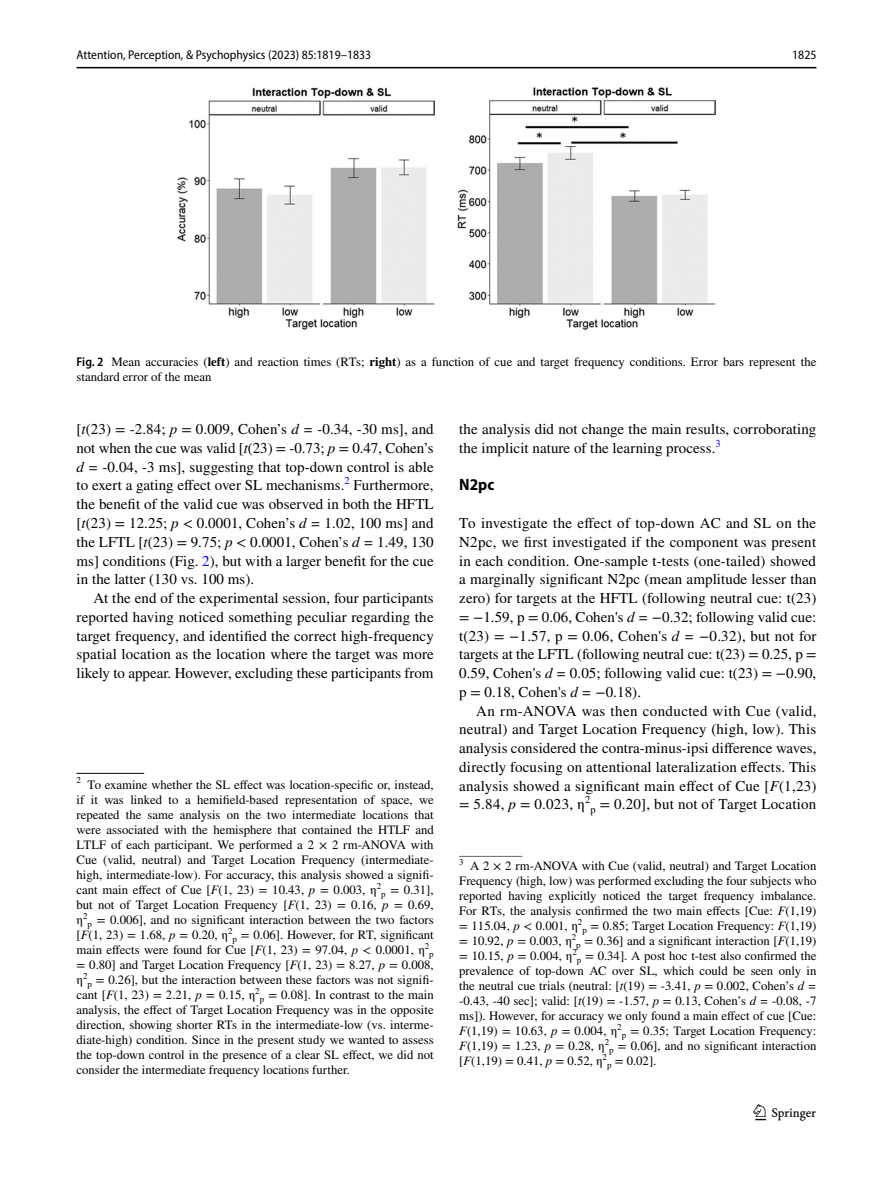
<style>
.page{position:relative;width:893px;height:1187px;background:#fff}
.page>*{position:absolute;margin:0;border:0;box-sizing:border-box;transform-origin:0 0}
.t1{font:22.5px "Springnew Regular 3";color:#000}
.t2{font:700 semi-condensed 16.5px "Myriad Pro";color:#000}
.t3{font:15px/18.8px "STIX";letter-spacing:.005em;color:#000;text-align:justify}
.t4{font:12.75px/15px "STIX";color:#000;text-align:justify}
.t5{font:semi-condensed 12.75px "Myriad Pro";color:#000}
.t6{font:8.85px "STIX";color:#000}
.s1{font-family:"Myriad Pro";font-weight:600;font-stretch:semi-condensed}
.s2{font-weight:700}
.s3{font-style:italic}
.s4{color:#00f}
</style>
<div class="page">
<hr style="left:77px;top:67px;width:739px;height:1px;background:#000">
<img style="left:177px;top:87px;width:539px;height:243px">
<hr style="left:77px;top:773px;width:67px;height:1px;background:#000">
<hr style="left:459px;top:856px;width:63px;height:1px;background:#666">
<p class="t5" style="left:77px;top:48px;width:296px">Attention, Perception, &amp; Psychophysics (2023) 85:1819–1833</p>
<p class="t5" style="left:792px;top:48px;width:26px">1825</p>
<p class="t4" style="left:77px;top:355px;width:741px"><span class="s1">Fig. 2</span> Mean accuracies (<span class="s2">left</span>) and reaction times (RTs; <span class="s2">right</span>) as a function of cue and target frequency conditions. Error bars represent the standard error of the mean</p>
<p class="t3" style="left:77px;top:421px;width:359px">[<span class="s3">t</span>(23) = -2.84; <span class="s3">p</span> = 0.009, Cohen’s <span class="s3">d =</span> -0.34, -30 ms], and not when the cue was valid [<span class="s3">t</span>(23) = -0.73; <span class="s3">p</span> = 0.47, Cohen’s <span class="s3">d =</span> -0.04, -3 ms], suggesting that top-down control is able to exert a gating effect over SL mechanisms.<sup>2</sup> Furthermore, the benefit of the valid cue was observed in both the HFTL [<span class="s3">t</span>(23) = 12.25; <span class="s3">p</span> &lt; 0.0001, Cohen’s <span class="s3">d =</span> 1.02, 100 ms] and the LFTL [<span class="s3">t</span>(23) = 9.75; <span class="s3">p</span> &lt; 0.0001, Cohen’s <span class="s3">d =</span> 1.49, 130 ms] conditions (Fig. <span class="s4">2</span>), but with a larger benefit for the cue in the latter (130 vs. 100 ms).</p>
<p class="t3" style="left:77px;top:589px;width:359px;text-indent:17px">At the end of the experimental session, four participants reported having noticed something peculiar regarding the target frequency, and identified the correct high-frequency spatial location as the location where the target was more likely to appear. However, excluding these participants from</p>
<p class="t4" style="left:77px;top:777px;width:359px"><sup>2</sup> To examine whether the SL effect was location-specific or, instead, if it was linked to a hemifield-based representation of space, we repeated the same analysis on the two intermediate locations that were associated with the hemisphere that contained the HTLF and LTLF of each participant. We performed a 2 × 2 rm-ANOVA with Cue (valid, neutral) and Target Location Frequency (intermediate&shy;high, intermediate-low). For accuracy, this analysis showed a signifi&shy;cant main effect of Cue [<span class="s3">F</span>(1, 23) = 10.43, <span class="s3">p</span> = 0.003, η<sup>2</sup><sub>p</sub> = 0.31], but not of Target Location Frequency [<span class="s3">F</span>(1, 23) = 0.16, <span class="s3">p</span> = 0.69, η<sup>2</sup><sub>p</sub> = 0.006], and no significant interaction between the two factors [<span class="s3">F</span>(1, 23) = 1.68, <span class="s3">p</span> = 0.20, η<sup>2</sup><sub>p</sub> = 0.06]. However, for RT, significant main effects were found for Cue [<span class="s3">F</span>(1, 23) = 97.04, <span class="s3">p</span> &lt; 0.0001, η<sup>2</sup></p>
<p class="t6" style="left:429px;top:947px;width:6px">p</p>
<p class="t4" style="left:77px;top:957px;width:359px">= 0.80] and Target Location Frequency [<span class="s3">F</span>(1, 23) = 8.27, <span class="s3">p</span> = 0.008, η<sup>2</sup><sub>p</sub> = 0.26], but the interaction between these factors was not signifi&shy;cant [<span class="s3">F</span>(1, 23) = 2.21, <span class="s3">p</span> = 0.15, η<sup>2</sup><sub>p</sub> = 0.08]. In contrast to the main analysis, the effect of Target Location Frequency was in the opposite direction, showing shorter RTs in the intermediate-low (vs. interme&shy;diate-high) condition. Since in the present study we wanted to assess the top-down control in the presence of a clear SL effect, we did not consider the intermediate frequency locations further.</p>
<p class="t3" style="left:459px;top:421px;width:359px">the analysis did not change the main results, corroborating the implicit nature of the learning process.<sup>3</sup></p>
<p class="t2" style="left:459px;top:475px;width:36px">N2pc</p>
<p class="t3" style="left:459px;top:514px;width:359px">To investigate the effect of top-down AC and SL on the N2pc, we first investigated if the component was present in each condition. One-sample t-tests (one-tailed) showed a marginally significant N2pc (mean amplitude lesser than zero) for targets at the HFTL (following neutral cue: t(23) = −1.59, p = 0.06, Cohen's <span class="s3">d =</span> −0.32; following valid cue: t(23) = −1.57, p = 0.06, Cohen's <span class="s3">d =</span> −0.32), but not for targets at the LFTL (following neutral cue: t(23) = 0.25, p = 0.59, Cohen's <span class="s3">d =</span> 0.05; following valid cue: t(23) = −0.90, p = 0.18, Cohen's <span class="s3">d =</span> −0.18).</p>
<p class="t3" style="left:459px;top:702px;width:359px;text-indent:17px">An rm-ANOVA was then conducted with Cue (valid, neutral) and Target Location Frequency (high, low). This analysis considered the contra-minus-ipsi difference waves, directly focusing on attentional lateralization effects. This analysis showed a significant main effect of Cue [<span class="s3">F</span>(1,23) = 5.84, <span class="s3">p</span> = 0.023, η<sup>2</sup><sub>p</sub> = 0.20], but not of Target Location</p>
<p class="t4" style="left:459px;top:859px;width:359px"><sup>3</sup> A 2 × 2 rm-ANOVA with Cue (valid, neutral) and Target Location Frequency (high, low) was performed excluding the four subjects who reported having explicitly noticed the target frequency imbalance.<br>For RTs, the analysis confirmed the two main effects [Cue: <span class="s3">F</span>(1,19) = 115.04, <span class="s3">p</span> &lt; 0.001, η<sup>2</sup><sub>p</sub> = 0.85; Target Location Frequency: <span class="s3">F</span>(1,19) = 10.92, <span class="s3">p</span> = 0.003, η<sup>2</sup><sub>p</sub> = 0.36] and a significant interaction [<span class="s3">F</span>(1,19) = 10.15, <span class="s3">p</span> = 0.004, η<sup>2</sup><sub>p</sub> = 0.34]. A post hoc t-test also confirmed the prevalence of top-down AC over SL, which could be seen only in the neutral cue trials (neutral: [<span class="s3">t</span>(19) = -3.41, <span class="s3">p</span> = 0.002, Cohen’s <span class="s3">d = </span>-0.43, -40 sec]; valid: [<span class="s3">t</span>(19) = -1.57, <span class="s3">p</span> = 0.13, Cohen’s <span class="s3">d =</span> -0.08, -7 ms]). However, for accuracy we only found a main effect of cue [Cue:<br><span class="s3">F</span>(1,19) = 10.63, <span class="s3">p</span> = 0.004, η<sup>2</sup><sub>p</sub> = 0.35; Target Location Frequency:<br><span class="s3">F</span>(1,19) = 1.23, <span class="s3">p</span> = 0.28, η<sup>2</sup><sub>p</sub> = 0.06], and no significant interaction [<span class="s3">F</span>(1,19) = 0.41, <span class="s3">p</span> = 0.52, η<sup>2</sup><sub>p</sub> = 0.02].</p>
<h1 class="t1" style="left:755px;top:1104px;width:62px">1 3</h1>
</div>
